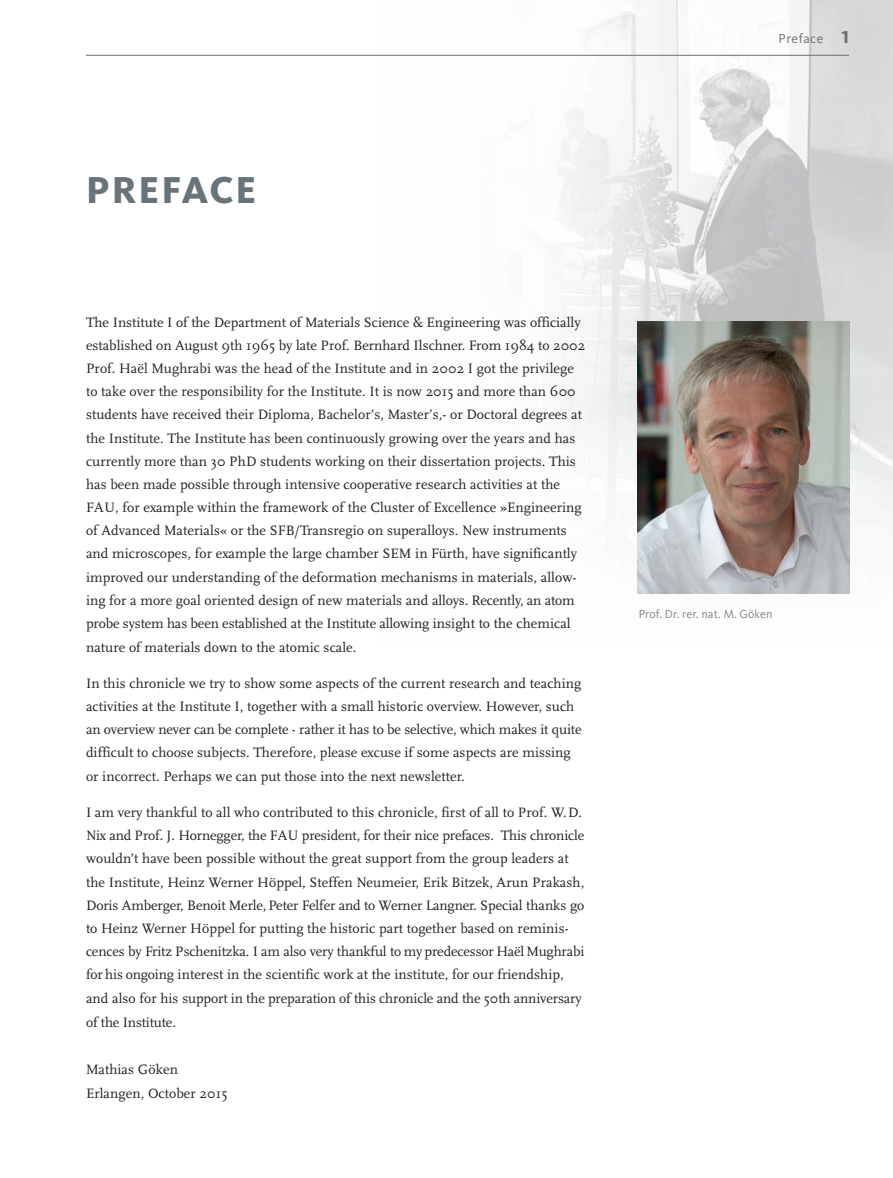
<style>
.page{position:relative;width:893px;height:1178px;background:#fff}
.page>*{position:absolute;margin:0;border:0;box-sizing:border-box;transform-origin:0 0}
.t1{font:800 38.85px "Kievit OT";letter-spacing:.05em;color:#69737a}
.t2{font:14.25px/23.2px "Scala";letter-spacing:.005em;color:#231f20}
.t3{font:13.5px "Kievit OT";letter-spacing:.035em;color:#6d6e70}
.t4{font:12px "Kievit OT";letter-spacing:.01em;color:#808285}
.s1{font-weight:800;font-size:18px}
</style>
<div class="page">
<img style="left:378px;top:0;width:515px;height:594px">
<hr style="left:86px;top:55px;width:763px;height:1px;background:#6d6e70">
<img style="left:637px;top:322px;width:212px;height:272px">
<h1 class="t1" style="left:86px;top:175px;width:172px">PREFACE</h1>
<p class="t2" style="left:86px;top:311px;width:501px">The Institute I of the Department of Materials Science &amp; Engineering was officially established on August 9th 1965 by late Prof. Bernhard Ilschner. From 1984 to 2002<br>Prof. Haël Mughrabi was the head of the Institute and in 2002 I got the privilege to take over the responsibility for the Institute. It is now 2015 and more than 600 students have received their Diploma, Bachelor’s, Master’s,- or Doctoral degrees at the Institute. The Institute has been continuously growing over the years and has currently more than 30 PhD students working on their dissertation projects. This has been made possible through intensive cooperative research activities at the FAU, for example within the framework of the Cluster of Excellence »Engineering of Advanced Materials« or the SFB/Transregio on superalloys. New instruments and microscopes, for example the large chamber SEM in Fürth, have significantly improved our understanding of the deformation mechanisms in materials, allow&shy;ing for a more goal oriented design of new materials and alloys. Recently, an atom probe system has been established at the Institute allowing insight to the chemical nature of materials down to the atomic scale.</p>
<p class="t2" style="left:86px;top:672px;width:497px">In this chronicle we try to show some aspects of the current research and teaching activities at the Institute I, together with a small historic overview. However, such an overview never can be complete - rather it has to be selective, which makes it quite difficult to choose subjects. Therefore, please excuse if some aspects are missing or incorrect. Perhaps we can put those into the next newsletter.</p>
<p class="t2" style="left:86px;top:802px;width:500px">I am very thankful to all who contributed to this chronicle, first of all to Prof. W.D.<br>Nix and Prof. J. Hornegger, the FAU president, for their nice prefaces. This chronicle wouldn’t have been possible without the great support from the group leaders at the Institute, Heinz Werner Höppel, Steffen Neumeier, Erik Bitzek, Arun Prakash, Doris Amberger, Benoit Merle, Peter Felfer and to Werner Langner. Special thanks go to Heinz Werner Höppel for putting the historic part together based on reminis&shy;cences by Fritz Pschenitzka. I am also very thankful to my predecessor Haël Mughrabi for his ongoing interest in the scientific work at the institute, for our friendship, and also for his support in the preparation of this chronicle and the 50th anniversary of the Institute.</p>
<p class="t2" style="left:86px;top:1058px;width:143px;line-height:23.9px">Mathias Göken<br>Erlangen, October 2015</p>
<p class="t3" style="left:778px;top:33px;width:72px">Preface <span class="s1">1</span></p>
<p class="t4" style="left:639px;top:609px;width:135px">Prof. Dr. rer. nat. M. Göken</p>
</div>
